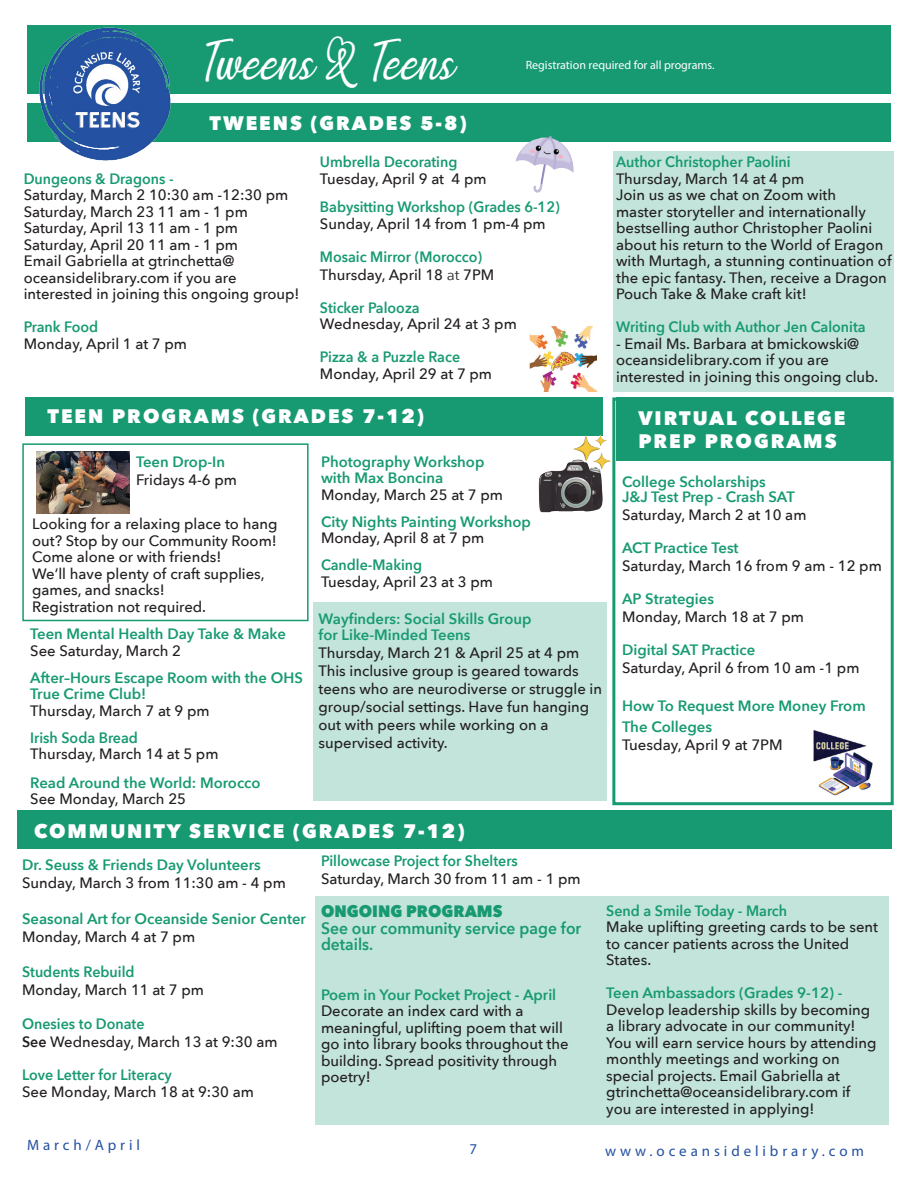
<style>
.page{position:relative;width:918px;height:1188px;background:#fff}
.page>*{position:absolute;margin:0;border:0;box-sizing:border-box;transform-origin:0 0}
.t1{font:43.8px "Being Love";letter-spacing:.02em;color:#fff}
.t2{font:800 19.5px/23.4px "Avenir Next";letter-spacing:.1em;color:#fff}
.t3{font:600 16.5px/16.5px "Avenir Next";color:#179a72;scale:.95 1}
.t4{font:500 15px/16.5px "Avenir Next";color:#231f20}
.t5{font:600 15px/16.5px "Avenir Next";color:#179a72}
.t6{font:600 15px/18px "Avenir Next";color:#179a72;scale:.95 1}
.t7{font:15px "Myriad Pro";letter-spacing:.26em;color:#2350a1}
.t8{font:12px "Myriad Pro";color:#fff}
.s1{font-weight:600;color:#179a72}
.s2{font-weight:500;color:#231f20}
.s3{font-weight:400;color:#231f20}
.s4{font-weight:600}
.s5{font-weight:800}
</style>
<div class="page">
<div style="left:614px;top:152px;width:280px;height:240px;background:#c2e4da"></div>
<div style="left:315px;top:896px;width:574px;height:228px;background:#c2e4da"></div>
<div style="left:22px;top:443px;width:287px;height:178px;border:2px solid #179a72"></div>
<div style="left:313px;top:603px;width:294px;height:198px;background:#c2e4da"></div>
<div style="left:27px;top:103px;width:864px;height:39px;background:#179a72"></div>
<div style="left:27px;top:26px;width:864px;height:68px;background:#179a72"></div>
<img style="left:31px;top:25px;width:147px;height:136px">
<div style="left:25px;top:397px;width:578px;height:39px;background:#179a72"></div>
<div style="left:17px;top:810px;width:875px;height:39px;background:#179a72"></div>
<img style="left:37px;top:452px;width:93px;height:62px">
<div style="left:616px;top:397px;width:276px;height:64px;background:#179a72"></div>
<img style="left:538px;top:435px;width:73px;height:78px">
<div style="left:612px;top:397px;width:282px;height:408px;border:3px solid #179a72"></div>
<img style="left:530px;top:326px;width:67px;height:65px">
<img style="left:516px;top:136px;width:58px;height:57px">
<img style="left:813px;top:730px;width:60px;height:66px">
<p class="t1" style="left:202px;top:26px;width:256px">Tweens &amp; Teens</p>
<p class="t2" style="left:210px;top:111px;width:258px">TWEENS (GRADES 5-8)</p>
<p class="t8" style="left:526px;top:58px;width:190px">Registration required for all programs.</p>
<p class="t4" style="left:24px;top:170px;width:277px"><span class="s1">Dungeons &amp; Dragons -<br></span>Saturday, March 2 10:30 am -12:30 pm<br>Saturday, March 23 11 am - 1 pm<br>Saturday, April 13 11 am - 1 pm<br>Saturday, April 20 11 am - 1 pm<br>Email Gabriella at gtrinchetta@ oceansidelibrary.com if you are interested in joining this ongoing group!</p>
<p class="t4" style="left:24px;top:318px;width:165px"><span class="s1">Prank Food<br></span>Monday, April 1 at 7 pm</p>
<p class="t4" style="left:320px;top:153px;width:168px"><span class="s1">Umbrella Decorating<br></span>Tuesday, April 9 at 4 pm</p>
<p class="t6" style="left:320px;top:198px;width:254px;line-height:16.5px">Babysitting Workshop (Grades 6-12)<br><span class="s2">Sunday, April 14 from 1 pm-4 pm</span></p>
<p class="t6" style="left:320px;top:247px;width:185px">Mosaic Mirror (Morocco)<br><span class="s2">Thursday, April 18</span> <span class="s3">at</span> <span class="s2">7PM</span></p>
<p class="t4" style="left:320px;top:299px;width:198px"><span class="s1">Sticker Palooza<br></span>Wednesday, April 24 at 3 pm</p>
<p class="t4" style="left:320px;top:348px;width:174px"><span class="s1">Pizza &amp; a Puzzle Race<br></span>Monday, April 29 at 7 pm</p>
<p class="t2" style="left:48px;top:405px;width:378px">TEEN PROGRAMS (GRADES 7-12)</p>
<p class="t4" style="left:616px;top:153px;width:277px"><span class="s1">Author Christopher Paolini<br></span>Thursday, March 14 at 4 pm<br>Join us as we chat on Zoom with<br>master storyteller and internationally bestselling author Christopher Paolini about his return to the World of Eragon with Murtagh, a stunning continuation of the epic fantasy. Then, receive a Dragon Pouch Take &amp; Make craft kit!</p>
<p class="t6" style="left:616px;top:318px;width:264px">Writing Club with Author Jen Calonita</p>
<p class="t4" style="left:616px;top:335px;width:264px">- Email Ms. Barbara at bmickowski@ oceansidelibrary.com if you are interested in joining this ongoing club.</p>
<p class="t2" style="left:638px;top:406px;width:209px">VIRTUAL COLLEGE<br>PREP PROGRAMS</p>
<p class="t5" style="left:321px;top:453px;width:183px">Photography Workshop with Max Boncina<br><span class="s2">Monday, March 25 at 7 pm</span></p>
<p class="t5" style="left:321px;top:513px;width:211px">City Nights Painting Workshop<br><span class="s2">Monday, April 8 at 7 pm</span></p>
<p class="t4" style="left:321px;top:556px;width:173px"><span class="s1">Candle-Making<br></span>Tuesday, April 23 at 3 pm</p>
<p class="t4" style="left:136px;top:452px;width:103px;line-height:18px"><span class="s1">Teen Drop-In<br></span>Fridays 4-6 pm</p>
<p class="t5" style="left:622px;top:474px;width:174px;line-height:15px">College Scholarships<br>J&amp;J Test Prep - Crash SAT</p>
<p class="t4" style="left:622px;top:506px;width:186px">Saturday, March 2 at 10 am</p>
<p class="t4" style="left:622px;top:538px;width:261px;line-height:18px"><span class="s1">ACT Practice Test<br></span>Saturday, March 16 from 9 am - 12 pm</p>
<p class="t4" style="left:622px;top:589px;width:183px;line-height:18px"><span class="s1">AP Strategies<br></span>Monday, March 18 at 7 pm</p>
<p class="t4" style="left:622px;top:640px;width:239px;line-height:18px"><span class="s1">Digital SAT Practice<br></span>Saturday, April 6 from 10 am -1 pm</p>
<p class="t5" style="left:622px;top:694px;width:245px;line-height:21.6px">How To Request More Money From<br>The Colleges</p>
<p class="t4" style="left:622px;top:736px;width:162px">Tuesday, April 9 at 7PM</p>
<p class="t4" style="left:32px;top:515px;width:247px">Looking for a relaxing place to hang out? Stop by our Community Room!<br>Come alone or with friends!<br>We’ll have plenty of craft supplies, games, and snacks!<br>Registration not required.</p>
<p class="t5" style="left:30px;top:625px;width:257px">Teen Mental Health Day Take &amp; Make<br><span class="s2">See Saturday, March 2</span></p>
<p class="t5" style="left:30px;top:669px;width:274px">After–Hours Escape Room with the OHS<br>True Crime Club!<br><span class="s2">Thursday, March 7 at 9 pm</span></p>
<p class="t4" style="left:30px;top:729px;width:190px"><span class="s1">Irish Soda Bread<br></span>Thursday, March 14 at 5 pm</p>
<p class="t5" style="left:30px;top:774px;width:232px">Read Around the World: Morocco<br><span class="s2">See Monday, March 25</span></p>
<p class="t2" style="left:34px;top:819px;width:432px">COMMUNITY SERVICE (GRADES 7-12)</p>
<p class="t5" style="left:22px;top:855px;width:265px;line-height:18px">Dr. Seuss &amp; Friends Day Volunteers<br><span class="s2">Sunday, March 3 from 11:30 am - 4 pm</span></p>
<p class="t5" style="left:22px;top:909px;width:285px;line-height:18px">Seasonal Art for Oceanside Senior Center<br><span class="s2">Monday, March 4 at 7 pm</span></p>
<p class="t4" style="left:22px;top:962px;width:183px;line-height:18px"><span class="s1">Students Rebuild<br></span>Monday, March 11 at 7 pm</p>
<p class="t4" style="left:22px;top:1014px;width:257px;line-height:18px"><span class="s1">Onesies to Donate<br></span><span class="s4">See</span> Wednesday, March 13 at 9:30 am</p>
<p class="t4" style="left:22px;top:1066px;width:233px"><span class="s1">Love Letter for Literacy<br></span>See Monday, March 18 at 9:30 am</p>
<p class="t5" style="left:319px;top:610px;width:214px">Wayfinders: Social Skills Group for Like-Minded Teens</p>
<p class="t4" style="left:319px;top:643px;width:285px;line-height:18px">Thursday, March 21 &amp; April 25 at 4 pm This inclusive group is geared towards teens who are neurodiverse or struggle in group/social settings. Have fun hanging out with peers while working on a supervised activity.</p>
<p class="t6" style="left:321px;top:851px;width:275px">Pillowcase Project for Shelters<br><span class="s2">Saturday, March 30 from 11 am - 1 pm</span></p>
<p class="t3" style="left:321px;top:903px;width:275px"><span class="s5">ONGOING PROGRAMS<br></span>See our community service page for details.</p>
<p class="t4" style="left:321px;top:986px;width:249px"><span class="s1">Poem in Your Pocket Project - April<br></span>Decorate an index card with a meaningful, uplifting poem that will go into library books throughout the building. Spread positivity through poetry!</p>
<p class="t4" style="left:606px;top:902px;width:273px"><span class="s1">Send a Smile Today - March<br></span>Make uplifting greeting cards to be sent to cancer patients across the United<br>States.</p>
<p class="t4" style="left:606px;top:984px;width:272px"><span class="s1">Teen Ambassadors (Grades 9-12) - </span>Develop leadership skills by becoming a library advocate in our community!<br>You will earn service hours by attending monthly meetings and working on special projects. Email Gabriella at gtrinchetta@oceansidelibrary.com if you are interested in applying!</p>
<p class="t7" style="left:27px;top:1136px;width:115px">March/April</p>
<p class="t7" style="left:605px;top:1141px;width:260px">www.oceansidelibrary.com</p>
<p class="t7" style="left:469px;top:1140px;width:9px">7</p>
</div>
